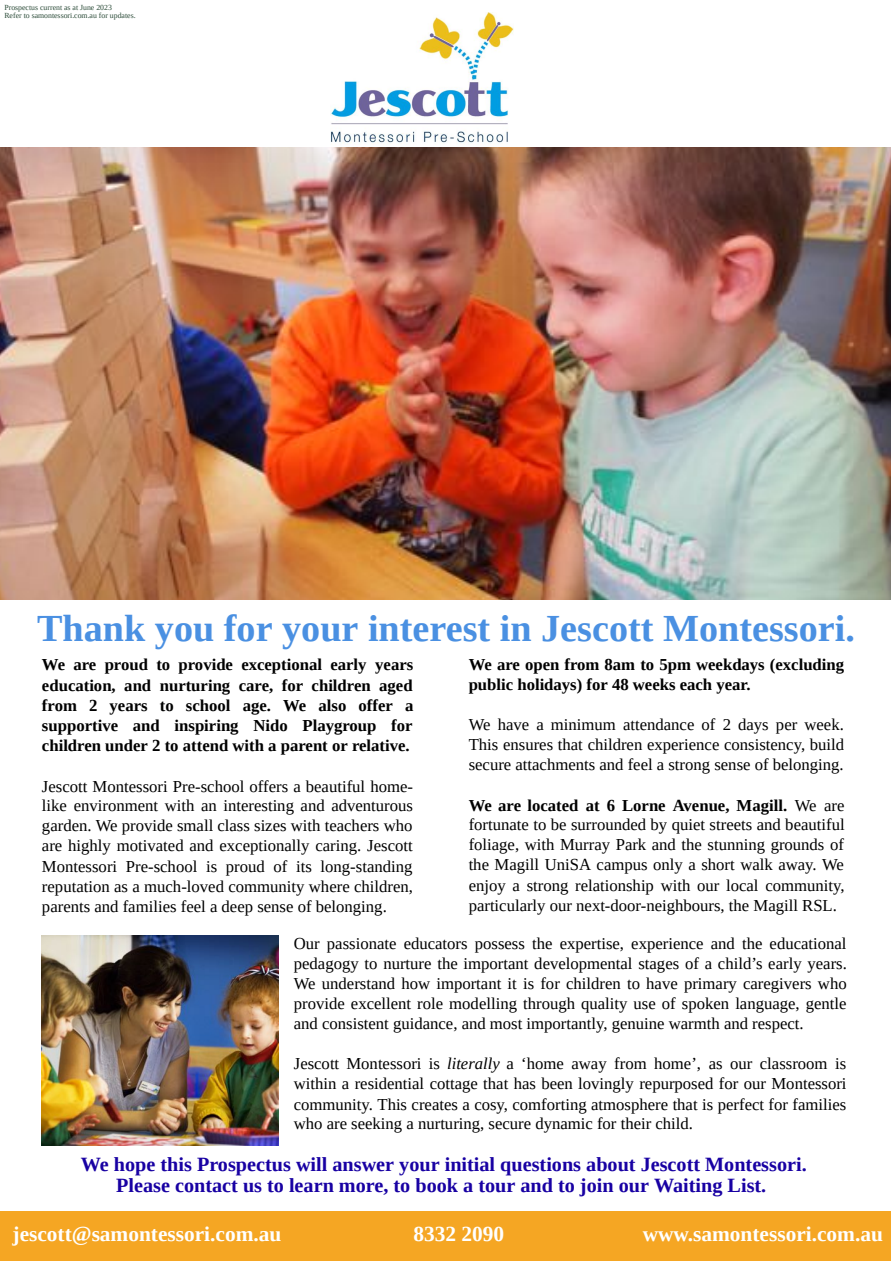
<style>
.page{position:relative;width:891px;height:1262px;background:#fff}
.page>*{position:absolute;margin:0;border:0;box-sizing:border-box;transform-origin:0 0}
.t1{font:700 38.1px "Tinos";color:#4a90e2}
.t2{font:700 21.3px "Tinos";color:#fff}
.t3{font:700 20.25px/20.2px "Tinos";color:#1801a3;text-align:center}
.t4{font:16.8px/20px "Tinos";color:#000;text-align:justify}
.t5{font:700 16.8px/20.2px "Tinos";color:#000;text-align:justify}
.t6{font:16.65px/20px "Tinos";color:#000;text-align:justify}
.t7{font:700 16.65px/19px "Tinos";color:#000}
.t8{font:7.8px/7.8px "Tinos";color:#2c4c39}
.s1{font-weight:700}
.s2{font-style:italic}
</style>
<div class="page">
<img style="left:0;top:147px;width:890px;height:452px">
<div style="left:0;top:1211px;width:890px;height:49px;background:#f5a623"></div>
<img style="left:330px;top:12px;width:183px;height:133px">
<img style="left:42px;top:935px;width:236px;height:210px">
<p class="t8" style="left:4px;top:4px;width:133px">Prospectus current as at June 2023<br>Refer to samontessori.com.au for updates.</p>
<h1 class="t1" style="left:37px;top:607px;width:819px">Thank you for your interest in Jescott Montessori.</h1>
<p class="t5" style="left:42px;top:654px;width:373px">We are proud to provide exceptional early years education, and nurturing care, for children aged from 2 years to school age. We also offer a supportive and inspiring Nido Playgroup for children under 2 to attend with a parent or relative.</p>
<p class="t4" style="left:42px;top:776px;width:373px">Jescott Montessori Pre-school offers a beautiful home&shy;like environment with an interesting and adventurous garden. We provide small class sizes with teachers who are highly motivated and exceptionally caring. Jescott Montessori Pre-school is proud of its long-standing reputation as a much-loved community where children, parents and families feel a deep sense of belonging.</p>
<p class="t7" style="left:469px;top:655px;width:377px">We are open from 8am to 5pm weekdays (excluding public holidays) for 48 weeks each year.</p>
<p class="t6" style="left:469px;top:714px;width:377px">We have a minimum attendance of 2 days per week.<br>This ensures that children experience consistency, build secure attachments and feel a strong sense of belonging.</p>
<p class="t6" style="left:469px;top:795px;width:378px"><span class="s1">We are located at 6 Lorne Avenue, Magill.</span> We are fortunate to be surrounded by quiet streets and beautiful foliage, with Murray Park and the stunning grounds of the Magill UniSA campus only a short walk away. We enjoy a strong relationship with our local community, particularly our next-door-neighbours, the Magill RSL.</p>
<p class="t6" style="left:294px;top:933px;width:555px">Our passionate educators possess the expertise, experience and the educational pedagogy to nurture the important developmental stages of a child’s early years.<br>We understand how important it is for children to have primary caregivers who provide excellent role modelling through quality use of spoken language, gentle and consistent guidance, and most importantly, genuine warmth and respect.</p>
<p class="t6" style="left:294px;top:1053px;width:554px">Jescott Montessori is <span class="s2">literally</span> a ‘home away from home’, as our classroom is within a residential cottage that has been lovingly repurposed for our Montessori community. This creates a cosy, comforting atmosphere that is perfect for families who are seeking a nurturing, secure dynamic for their child.</p>
<p class="t3" style="left:81px;top:1154px;width:727px">We hope this Prospectus will answer your initial questions about Jescott Montessori.<br>Please contact us to learn more, to book a tour and to join our Waiting List.</p>
<p class="t2" style="left:13px;top:1221px;width:270px">jescott@samontessori.com.au</p>
<p class="t2" style="left:414px;top:1221px;width:92px">8332 2090</p>
<p class="t2" style="left:643px;top:1221px;width:242px">www.samontessori.com.au</p>
</div>
